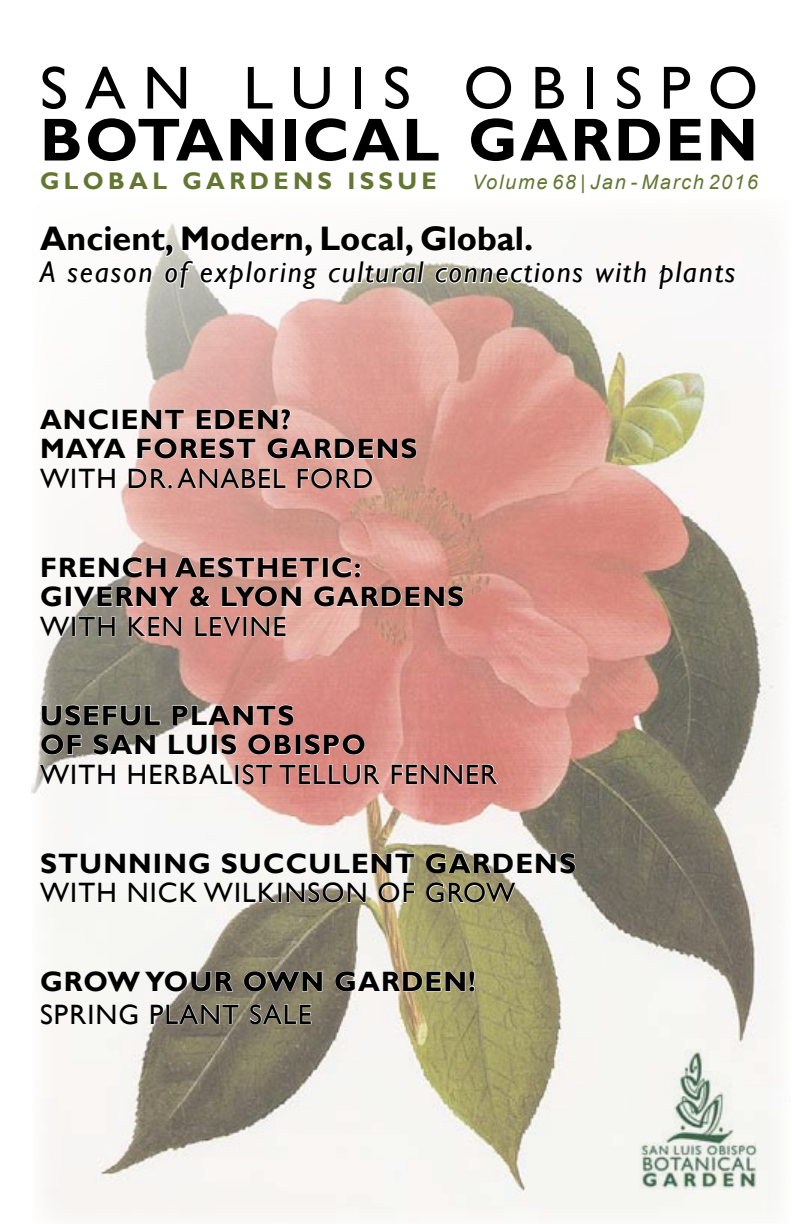
<style>
.page{position:relative;width:792px;height:1224px;background:#fff}
.page>*{position:absolute;margin:0;border:0;box-sizing:border-box;transform-origin:0 0}
.t1{font:700 61px "Gill Sans";letter-spacing:.04em;color:#000}
.t2{font:61px "Gill Sans";letter-spacing:.28em;color:#000}
.t3{font:700 34px "Gill Sans";color:#000}
.t4{font:italic 30px "Gill Sans";letter-spacing:.06em;color:#000}
.t5{font:700 28px/29.6px "Gill Sans";letter-spacing:.04em;color:#000}
.t6{font:28px "Gill Sans";letter-spacing:.04em;color:#000}
.t7{font:700 24px "Gill Sans";letter-spacing:.18em;color:#637733}
.t8{font:italic 20px "Arial";letter-spacing:.085em;color:#637733}
</style>
<div class="page">
<img style="left:31px;top:223px;width:750px;height:994px">
<svg style="left:36px;top:224px;width:548px;height:82px"></svg>
<svg style="left:594px;top:244px;width:54px;height:58px"></svg>
<svg style="left:657px;top:245px;width:80px;height:57px"></svg>
<svg style="left:39px;top:408px;width:70px;height:22px"></svg>
<svg style="left:122px;top:408px;width:63px;height:22px"></svg>
<svg style="left:196px;top:408px;width:95px;height:22px;background:#e9c2bb"></svg>
<svg style="left:41px;top:438px;width:86px;height:21px"></svg>
<svg style="left:137px;top:438px;width:120px;height:21px;background:#eac0ba"></svg>
<svg style="left:267px;top:438px;width:150px;height:21px;background:#e5b7ae"></svg>
<svg style="left:39px;top:468px;width:32px;height:21px"></svg>
<svg style="left:78px;top:468px;width:38px;height:21px"></svg>
<svg style="left:128px;top:468px;width:159px;height:22px;background:#e7bab3"></svg>
<svg style="left:297px;top:467px;width:76px;height:23px;background:#e6b5ad"></svg>
<svg style="left:41px;top:556px;width:126px;height:22px"></svg>
<svg style="left:174px;top:556px;width:146px;height:22px;background:#e5b5ad"></svg>
<div style="left:323px;top:557px;width:5px;height:20px;border:1px solid #fff"></div>
<svg style="left:332px;top:556px;width:29px;height:22px"></svg>
<svg style="left:40px;top:586px;width:22px;height:21px"></svg>
<svg style="left:73px;top:586px;width:108px;height:21px"></svg>
<svg style="left:189px;top:586px;width:23px;height:21px"></svg>
<svg style="left:221px;top:586px;width:81px;height:21px;background:#e0b0a6"></svg>
<svg style="left:313px;top:586px;width:151px;height:21px;background:#dfb0a4"></svg>
<svg style="left:39px;top:616px;width:32px;height:21px"></svg>
<div style="left:72px;top:616px;width:4px;height:20px;border:1px solid #fff"></div>
<svg style="left:78px;top:616px;width:38px;height:21px"></svg>
<svg style="left:128px;top:616px;width:54px;height:21px"></svg>
<svg style="left:194px;top:616px;width:48px;height:21px"></svg>
<div style="left:243px;top:616px;width:4px;height:20px;border:1px solid #fff"></div>
<svg style="left:251px;top:616px;width:36px;height:21px"></svg>
<svg style="left:41px;top:704px;width:120px;height:22px;background:#a09d91"></svg>
<svg style="left:172px;top:704px;width:122px;height:22px"></svg>
<svg style="left:40px;top:734px;width:42px;height:21px"></svg>
<svg style="left:93px;top:734px;width:63px;height:21px"></svg>
<svg style="left:168px;top:734px;width:40px;height:21px"></svg>
<div style="left:212px;top:735px;width:5px;height:20px;border:1px solid #fff"></div>
<svg style="left:221px;top:734px;width:16px;height:21px"></svg>
<svg style="left:247px;top:734px;width:45px;height:21px"></svg>
<div style="left:295px;top:735px;width:6px;height:20px;border:1px solid #fff"></div>
<svg style="left:304px;top:734px;width:62px;height:21px"></svg>
<svg style="left:39px;top:764px;width:32px;height:21px"></svg>
<svg style="left:78px;top:764px;width:38px;height:21px"></svg>
<svg style="left:128px;top:764px;width:105px;height:22px"></svg>
<div style="left:235px;top:764px;width:4px;height:20px;border:1px solid #fff"></div>
<svg style="left:242px;top:763px;width:31px;height:22px"></svg>
<svg style="left:279px;top:764px;width:103px;height:22px;background:#e2a49e"></svg>
<svg style="left:391px;top:764px;width:108px;height:22px;background:#e2a7a1"></svg>
<svg style="left:40px;top:852px;width:111px;height:22px"></svg>
<svg style="left:165px;top:852px;width:45px;height:22px"></svg>
<svg style="left:221px;top:852px;width:194px;height:22px"></svg>
<svg style="left:425px;top:852px;width:151px;height:22px"></svg>
<svg style="left:39px;top:882px;width:32px;height:21px"></svg>
<svg style="left:78px;top:882px;width:38px;height:21px"></svg>
<svg style="left:128px;top:882px;width:20px;height:21px"></svg>
<svg style="left:158px;top:882px;width:76px;height:21px"></svg>
<div style="left:236px;top:883px;width:3px;height:20px;border:1px solid #fff"></div>
<svg style="left:243px;top:882px;width:35px;height:21px"></svg>
<div style="left:278px;top:883px;width:4px;height:20px;border:1px solid #fff"></div>
<svg style="left:286px;top:882px;width:81px;height:21px"></svg>
<svg style="left:378px;top:882px;width:37px;height:21px"></svg>
<svg style="left:425px;top:882px;width:92px;height:22px;background:#b6b18e"></svg>
<svg style="left:40px;top:971px;width:194px;height:22px"></svg>
<svg style="left:243px;top:971px;width:80px;height:22px;background:#9b9585"></svg>
<svg style="left:334px;top:971px;width:142px;height:21px"></svg>
<svg style="left:40px;top:1003px;width:48px;height:23px"></svg>
<div style="left:89px;top:1004px;width:4px;height:20px;border:1px solid #fff"></div>
<svg style="left:97px;top:1003px;width:41px;height:22px"></svg>
<svg style="left:150px;top:1004px;width:90px;height:21px;background:#a6a194"></svg>
<svg style="left:249px;top:1003px;width:63px;height:22px"></svg>
<img style="left:639px;top:1050px;width:119px;height:140px">
<h1 class="t2" style="left:40px;top:53px;width:703px">SAN LUIS OBISPO</h1>
<h1 class="t1" style="left:40px;top:103px;width:720px">BOTANICAL GARDEN</h1>
<p class="t7" style="left:40px;top:167px;width:398px">GLOB AL GARDENS I SSUE</p>
<p class="t8" style="left:472px;top:169px;width:287px">Volume 68 | Jan - March 2016</p>
<p class="t3" style="left:40px;top:218px;width:495px">ANCIENT, MODERN, LOCAL, GLOBAL.</p>
<p class="t4" style="left:40px;top:254px;width:697px">A season of exploring cultural connections with plants</p>
<p class="t5" style="left:40px;top:405px;width:379px">ANCIENT EDEN?<br>MAYA FOREST GARDENS</p>
<p class="t6" style="left:40px;top:462px;width:328px">WITH DR. ANABEL FO RD</p>
<p class="t5" style="left:40px;top:553px;width:426px">FRENCH AESTHETIC:<br>GIVERNY &amp; LYON GARDENS</p>
<p class="t6" style="left:40px;top:610px;width:248px">WITH KEN LEVINE</p>
<p class="t5" style="left:40px;top:701px;width:327px">USEFUL PLANTS<br>OF SAN LUIS OBISPO</p>
<p class="t6" style="left:40px;top:758px;width:459px">WITH HERBALIST TELLUR FENNER</p>
<p class="t5" style="left:40px;top:849px;width:537px">STUNNING SUCCULENT GARDENS</p>
<p class="t6" style="left:40px;top:876px;width:477px">WITH NICK WILKINSON OF GROW</p>
<p class="t5" style="left:40px;top:967px;width:437px">GROW YOUR OWN GARDEN!</p>
<p class="t6" style="left:40px;top:998px;width:273px">SPRING PLANT SALE</p>
</div>
